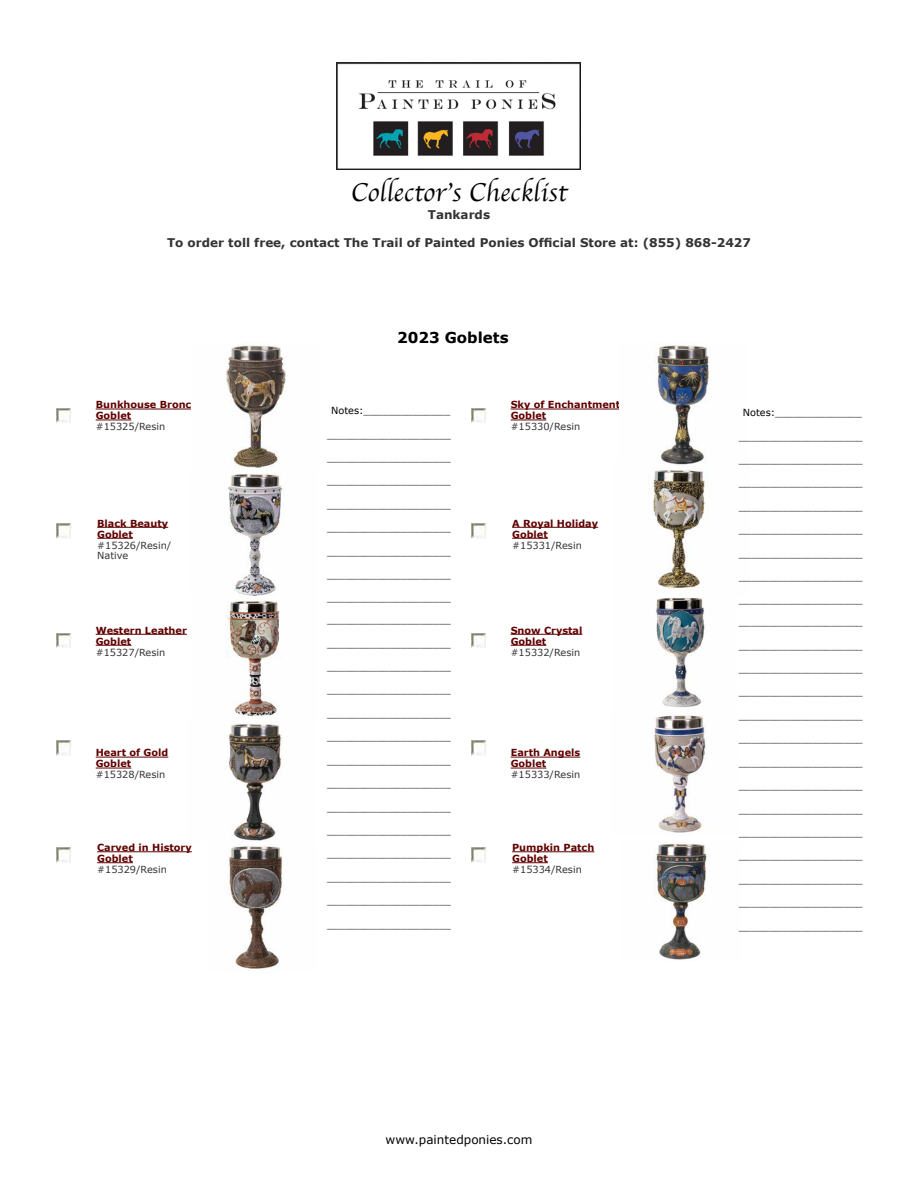
<style>
.page{position:relative;width:918px;height:1188px;background:#fff}
.page>*{position:absolute;margin:0;border:0;box-sizing:border-box;transform-origin:0 0}
.t1{font:27px "Apple Chancery";color:#000}
.t2{font:700 15px "Verdana";color:#000}
.t3{font:700 12px "Verdana";color:#333}
.t4{font:12px "Verdana";color:#000}
.t5{font:9.75px "Verdana";color:#000}
.t6{font:700 9.75px/10.9px "Verdana";color:#600001}
.t7{font:9.75px/10.9px "Verdana";color:#333}
</style>
<div class="page">
<img style="left:337px;top:63px;width:244px;height:106px">
<hr style="left:97px;top:527px;width:71px;height:1px;background:#600001">
<hr style="left:97px;top:538px;width:36px;height:1px;background:#600001">
<hr style="left:512px;top:527px;width:86px;height:1px;background:#600001">
<hr style="left:512px;top:538px;width:36px;height:1px;background:#600001">
<hr style="left:97px;top:851px;width:95px;height:1px;background:#600001">
<hr style="left:97px;top:862px;width:36px;height:1px;background:#600001">
<hr style="left:512px;top:851px;width:82px;height:1px;background:#600001">
<hr style="left:512px;top:862px;width:36px;height:1px;background:#600001">
<hr style="left:96px;top:409px;width:102px;height:1px;background:#600001">
<hr style="left:96px;top:419px;width:35px;height:1px;background:#600001">
<hr style="left:511px;top:409px;width:109px;height:1px;background:#600001">
<hr style="left:511px;top:419px;width:35px;height:1px;background:#600001">
<hr style="left:96px;top:757px;width:72px;height:1px;background:#600001">
<hr style="left:96px;top:768px;width:35px;height:1px;background:#600001">
<hr style="left:511px;top:757px;width:69px;height:1px;background:#600001">
<hr style="left:511px;top:768px;width:35px;height:1px;background:#600001">
<hr style="left:96px;top:634px;width:91px;height:1px;background:#600001">
<hr style="left:96px;top:645px;width:35px;height:1px;background:#600001">
<hr style="left:511px;top:634px;width:71px;height:1px;background:#600001">
<hr style="left:511px;top:645px;width:35px;height:1px;background:#600001">
<img style="left:228px;top:473px;width:54px;height:123px">
<img style="left:649px;top:470px;width:58px;height:119px">
<img style="left:228px;top:846px;width:55px;height:123px">
<img style="left:654px;top:843px;width:53px;height:117px">
<img style="left:192px;top:345px;width:94px;height:123px">
<img style="left:227px;top:724px;width:56px;height:117px">
<img style="left:654px;top:715px;width:52px;height:118px">
<img style="left:226px;top:601px;width:54px;height:117px">
<img style="left:656px;top:597px;width:49px;height:111px">
<img style="left:619px;top:345px;width:91px;height:120px">
<img style="left:57px;top:408px;width:14px;height:15px">
<img style="left:472px;top:408px;width:14px;height:15px">
<svg style="left:56px;top:847px;width:16px;height:16px"></svg>
<img style="left:57px;top:848px;width:14px;height:14px">
<svg style="left:471px;top:847px;width:16px;height:16px"></svg>
<img style="left:472px;top:848px;width:14px;height:14px">
<img style="left:57px;top:633px;width:14px;height:15px">
<img style="left:472px;top:633px;width:14px;height:15px">
<svg style="left:56px;top:523px;width:16px;height:16px"></svg>
<img style="left:57px;top:524px;width:14px;height:14px">
<svg style="left:471px;top:523px;width:16px;height:16px"></svg>
<img style="left:472px;top:524px;width:14px;height:14px">
<svg style="left:56px;top:740px;width:16px;height:16px"></svg>
<img style="left:57px;top:741px;width:14px;height:14px">
<svg style="left:471px;top:740px;width:16px;height:16px"></svg>
<img style="left:472px;top:741px;width:14px;height:14px">
<h1 class="t1" style="left:351px;top:170px;width:218px">Collector’s Checklist</h1>
<p class="t3" style="left:428px;top:206px;width:64px">Tankards</p>
<p class="t3" style="left:167px;top:235px;width:585px">To order toll free, contact The Trail of Painted Ponies Official Store at: (855) 868-2427</p>
<h2 class="t2" style="left:397px;top:327px;width:113px">2023 Goblets</h2>
<p class="t6" style="left:96px;top:399px;width:104px">Bunkhouse Bronco<br>Goblet</p>
<p class="t7" style="left:96px;top:421px;width:71px">#15325/Resin</p>
<p class="t6" style="left:97px;top:518px;width:73px">Black Beauty<br>Goblet</p>
<p class="t7" style="left:97px;top:540px;width:76px">#15326/Resin/<br>Native</p>
<p class="t5" style="left:331px;top:405px;width:121px">Notes:______________</p>
<p class="t5" style="left:327px;top:428px;width:126px">____________________</p>
<p class="t5" style="left:327px;top:451px;width:126px">____________________</p>
<p class="t5" style="left:327px;top:475px;width:126px">____________________</p>
<p class="t5" style="left:327px;top:498px;width:126px">____________________</p>
<p class="t5" style="left:327px;top:522px;width:126px">____________________</p>
<p class="t5" style="left:327px;top:545px;width:126px">____________________</p>
<p class="t5" style="left:327px;top:568px;width:126px">____________________</p>
<p class="t5" style="left:327px;top:592px;width:126px">____________________</p>
<p class="t6" style="left:511px;top:399px;width:111px">Sky of Enchantment<br>Goblet</p>
<p class="t7" style="left:511px;top:421px;width:71px">#15330/Resin</p>
<p class="t6" style="left:512px;top:518px;width:87px">A Royal Holiday<br>Goblet</p>
<p class="t7" style="left:512px;top:540px;width:71px">#15331/Resin</p>
<p class="t5" style="left:743px;top:406px;width:121px">Notes:______________</p>
<p class="t5" style="left:739px;top:430px;width:126px">____________________</p>
<p class="t5" style="left:739px;top:453px;width:126px">____________________</p>
<p class="t5" style="left:739px;top:477px;width:126px">____________________</p>
<p class="t5" style="left:739px;top:500px;width:126px">____________________</p>
<p class="t5" style="left:739px;top:523px;width:126px">____________________</p>
<p class="t5" style="left:739px;top:547px;width:126px">____________________</p>
<p class="t5" style="left:739px;top:570px;width:126px">____________________</p>
<p class="t5" style="left:739px;top:594px;width:126px">____________________</p>
<p class="t6" style="left:96px;top:625px;width:93px">Western Leather<br>Goblet</p>
<p class="t7" style="left:96px;top:647px;width:71px">#15327/Resin</p>
<p class="t6" style="left:96px;top:747px;width:74px">Heart of Gold<br>Goblet</p>
<p class="t7" style="left:96px;top:769px;width:71px">#15328/Resin</p>
<p class="t5" style="left:327px;top:614px;width:126px">____________________</p>
<p class="t5" style="left:327px;top:637px;width:126px">____________________</p>
<p class="t5" style="left:327px;top:660px;width:126px">____________________</p>
<p class="t5" style="left:327px;top:684px;width:126px">____________________</p>
<p class="t5" style="left:327px;top:707px;width:126px">____________________</p>
<p class="t5" style="left:327px;top:731px;width:126px">____________________</p>
<p class="t5" style="left:327px;top:754px;width:126px">____________________</p>
<p class="t5" style="left:327px;top:777px;width:126px">____________________</p>
<p class="t6" style="left:511px;top:625px;width:73px">Snow Crystal<br>Goblet</p>
<p class="t7" style="left:511px;top:647px;width:71px">#15332/Resin</p>
<p class="t6" style="left:511px;top:747px;width:71px">Earth Angels<br>Goblet</p>
<p class="t7" style="left:511px;top:769px;width:71px">#15333/Resin</p>
<p class="t5" style="left:739px;top:615px;width:126px">____________________</p>
<p class="t5" style="left:739px;top:639px;width:126px">____________________</p>
<p class="t5" style="left:739px;top:662px;width:126px">____________________</p>
<p class="t5" style="left:739px;top:686px;width:126px">____________________</p>
<p class="t5" style="left:739px;top:709px;width:126px">____________________</p>
<p class="t5" style="left:739px;top:732px;width:126px">____________________</p>
<p class="t5" style="left:739px;top:756px;width:126px">____________________</p>
<p class="t5" style="left:739px;top:779px;width:126px">____________________</p>
<p class="t6" style="left:97px;top:842px;width:96px">Carved in History<br>Goblet</p>
<p class="t7" style="left:97px;top:864px;width:71px">#15329/Resin</p>
<p class="t5" style="left:327px;top:801px;width:126px">____________________</p>
<p class="t5" style="left:327px;top:824px;width:126px">____________________</p>
<p class="t5" style="left:327px;top:848px;width:126px">____________________</p>
<p class="t5" style="left:327px;top:871px;width:126px">____________________</p>
<p class="t5" style="left:327px;top:895px;width:126px">____________________</p>
<p class="t5" style="left:327px;top:918px;width:126px">____________________</p>
<p class="t6" style="left:512px;top:842px;width:84px">Pumpkin Patch<br>Goblet</p>
<p class="t7" style="left:512px;top:864px;width:71px">#15334/Resin</p>
<p class="t5" style="left:739px;top:803px;width:126px">____________________</p>
<p class="t5" style="left:739px;top:826px;width:126px">____________________</p>
<p class="t5" style="left:739px;top:850px;width:126px">____________________</p>
<p class="t5" style="left:739px;top:873px;width:126px">____________________</p>
<p class="t5" style="left:739px;top:896px;width:126px">____________________</p>
<p class="t5" style="left:739px;top:920px;width:126px">____________________</p>
<p class="t4" style="left:386px;top:1132px;width:148px">www.paintedponies.com</p>
</div>
